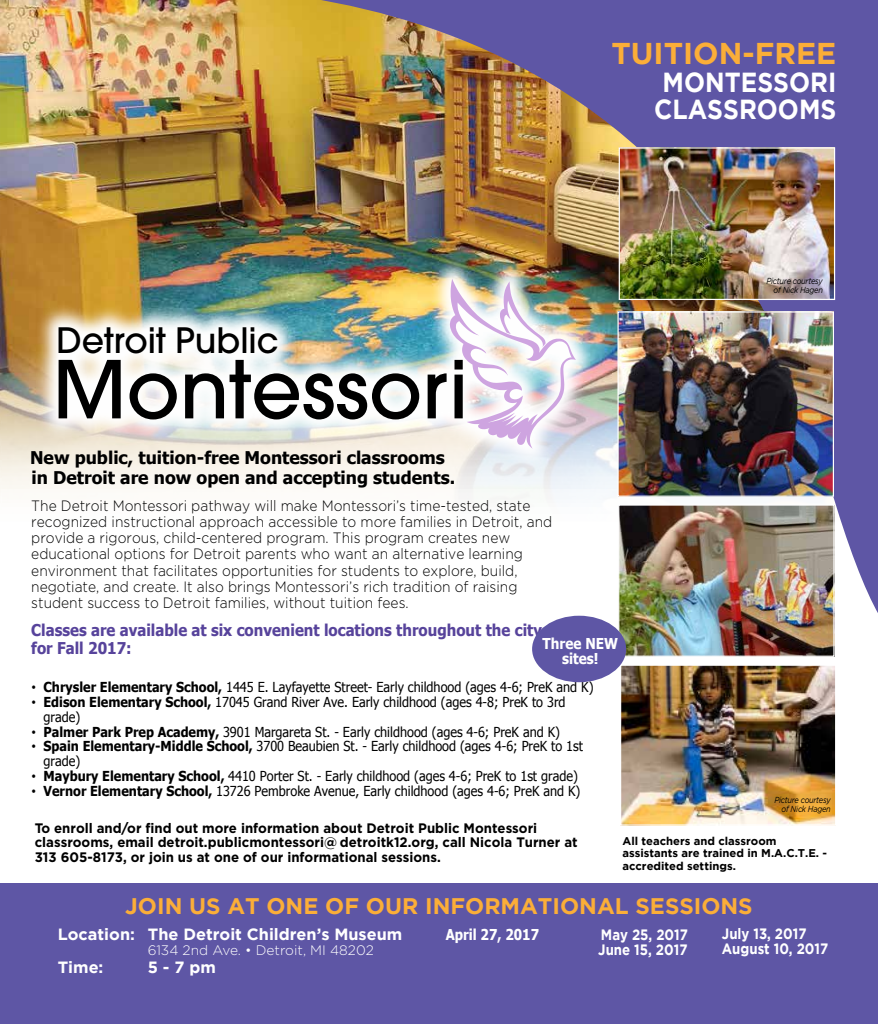
<style>
.page{position:relative;width:878px;height:1024px;background:#fff}
.page>*{position:absolute;margin:0;border:0;box-sizing:border-box;transform-origin:0 0}
.t1{font:500 79px "Avant Garde";color:#000}
.t2{font:500 34.75px "Avant Garde";color:#000}
.t3{font:700 30px "Gotham";color:#fbae38}
.t4{font:700 27.5px/27.5px "Gotham";color:#fff;text-align:center;scale:.9 1}
.t5{font:700 22.5px "Gotham";color:#fbae38}
.t6{font:700 17.5px/20px "Tahoma";color:#000}
.t7{font:700 16.25px/17.6px "Tahoma";color:#57439b;scale:.92 1}
.t8{font:700 16.25px "Gotham";color:#fff}
.t9{font:300 15px/16.2px "Gotham";color:#000;scale:.92 1}
.t10{font:700 15px/14.8px "Gotham";color:#fff;scale:.88 1}
.t11{font:700 15px/15px "Tahoma";color:#fff;text-align:center;scale:.9 1}
.t12{font:700 15px "Tahoma";color:#fff;scale:.88 1}
.t13{font:13.75px/14.8px "Tahoma";color:#000;scale:.92 1}
.t14{font:700 13.75px/14.8px "Gotham";color:#000;scale:.96 1}
.t15{font:300 13.75px "Gotham";color:#fff}
.t16{font:700 11.25px/12.5px "Gotham";color:#000}
.t17{font:italic 8.75px/8.8px "Gotham";letter-spacing:-.03em;color:#000;text-align:right;scale:.85 1}
.s1{font-family:"Gotham";font-weight:300}
.s2{font-weight:700}
</style>
<div class="page">
<div style="left:0;top:883px;width:878px;height:141px;background:#5e56a5"></div>
<img style="left:0;top:0;width:27px;height:492px">
<img style="left:27px;top:0;width:851px;height:826px">
<img style="left:35px;top:256px;width:563px;height:215px">
<img style="left:449px;top:279px;width:127px;height:170px">
<img style="left:620px;top:149px;width:213px;height:149px">
<div style="left:618px;top:147px;width:217px;height:153px;border:1px solid #fff"></div>
<img style="left:619px;top:313px;width:213px;height:182px">
<div style="left:617px;top:311px;width:217px;height:186px;border:1px solid #fff"></div>
<img style="left:622px;top:666px;width:212px;height:157px">
<div style="left:620px;top:664px;width:216px;height:161px;border:1px solid #fff"></div>
<img style="left:620px;top:506px;width:212px;height:149px">
<div style="left:618px;top:504px;width:216px;height:153px;border:1px solid #fff"></div>
<div style="left:532px;top:616px;width:94px;height:66px;background:#5e56a5;border-radius:50%"></div>
<h3 class="t3" style="left:611px;top:36px;width:226px">TUITION-FREE</h3>
<h3 class="t4" style="left:654px;top:68px;width:204px">MONTESSORI<br>CLASSROOMS</h3>
<h2 class="t2" style="left:57px;top:318px;width:224px">Detroit Public</h2>
<h1 class="t1" style="left:53px;top:341px;width:417px">Montessori</h1>
<p class="t17" style="left:766px;top:277px;width:68px">Picture courtesy of Nick Hagen</p>
<p class="t6" style="left:30px;top:448px;width:426px">New public, tuition-free Montessori classrooms in Detroit are now open and accepting students.</p>
<p class="t9" style="left:31px;top:497px;width:568px">The Detroit Montessori pathway will make Montessori’s time-tested, state recognized instructional approach accessible to more families in Detroit, and provide a rigorous, child-centered program. This program creates new educational options for Detroit parents who want an alternative learning environment that facilitates opportunities for students to explore, build, negotiate, and create. It also brings Montessori’s rich tradition of raising student success to Detroit families, without tuition fees.</p>
<p class="t7" style="left:31px;top:622px;width:556px">Classes are available at six convenient locations throughout the city for Fall 2017:</p>
<p class="t13" style="left:31px;top:680px;width:613px"><span class="s1">•</span> <span class="s2">Chrysler Elementary School,</span> 1445 E. Layfayette Street- Early childhood (ages 4-6; PreK and K)</p>
<p class="t13" style="left:44px;top:695px;width:569px;text-indent:-13px"><span class="s1">•</span> <span class="s2">Edison Elementary School,</span> 17045 Grand River Ave. Early childhood (ages 4-8; PreK to 3rd grade)</p>
<p class="t13" style="left:31px;top:725px;width:576px"><span class="s1">•</span> <span class="s2">Palmer Park Prep Academy,</span> 3901 Margareta St. - Early childhood (ages 4-6; PreK and K)</p>
<p class="t13" style="left:44px;top:740px;width:588px;text-indent:-13px"><span class="s1">•</span> <span class="s2">Spain Elementary-Middle School,</span> 3700 Beaubien St. - Early childhood (ages 4-6; PreK to 1st grade)</p>
<p class="t13" style="left:31px;top:769px;width:596px"><span class="s1">•</span> <span class="s2">Maybury Elementary School,</span> 4410 Porter St. - Early childhood (ages 4-6; PreK to 1st grade)</p>
<p class="t13" style="left:31px;top:784px;width:598px"><span class="s1">•</span> <span class="s2">Vernor Elementary School,</span> 13726 Pembroke Avenue, Early childhood (ages 4-6; PreK and K)</p>
<p class="t14" style="left:35px;top:820px;width:567px">To enroll and/or find out more information about Detroit Public Montessori classrooms, email detroit.publicmontessori@ detroitk12.org, call Nicola Turner at<br>313 605-8173, or join us at one of our informational sessions.</p>
<p class="t11" style="left:542px;top:636px;width:85px">Three NEW sites!</p>
<p class="t17" style="left:774px;top:795px;width:68px">Picture courtesy of Nick Hagen</p>
<p class="t16" style="left:622px;top:834px;width:206px">All teachers and classroom assistants are trained in M.A.C.T.E. - accredited settings.</p>
<h3 class="t5" style="left:125px;top:893px;width:629px">JOIN US AT ONE OF OUR INFORMATIONAL SESSIONS</h3>
<p class="t8" style="left:58px;top:925px;width:346px">Location: The Detroit Children’s Museum</p>
<p class="t15" style="left:148px;top:943px;width:227px">6134 2nd Ave. • Detroit, MI 48202</p>
<p class="t8" style="left:58px;top:957px;width:47px">Time:</p>
<p class="t8" style="left:148px;top:957px;width:69px">5 - 7 pm</p>
<p class="t12" style="left:445px;top:924px;width:108px">April 27, 2017</p>
<p class="t10" style="left:598px;top:927px;width:103px">May 25, 2017<br>June 15, 2017</p>
<p class="t10" style="left:721px;top:925px;width:122px;line-height:15.6px">July 13, 2017<br>August 10, 2017</p>
</div>
